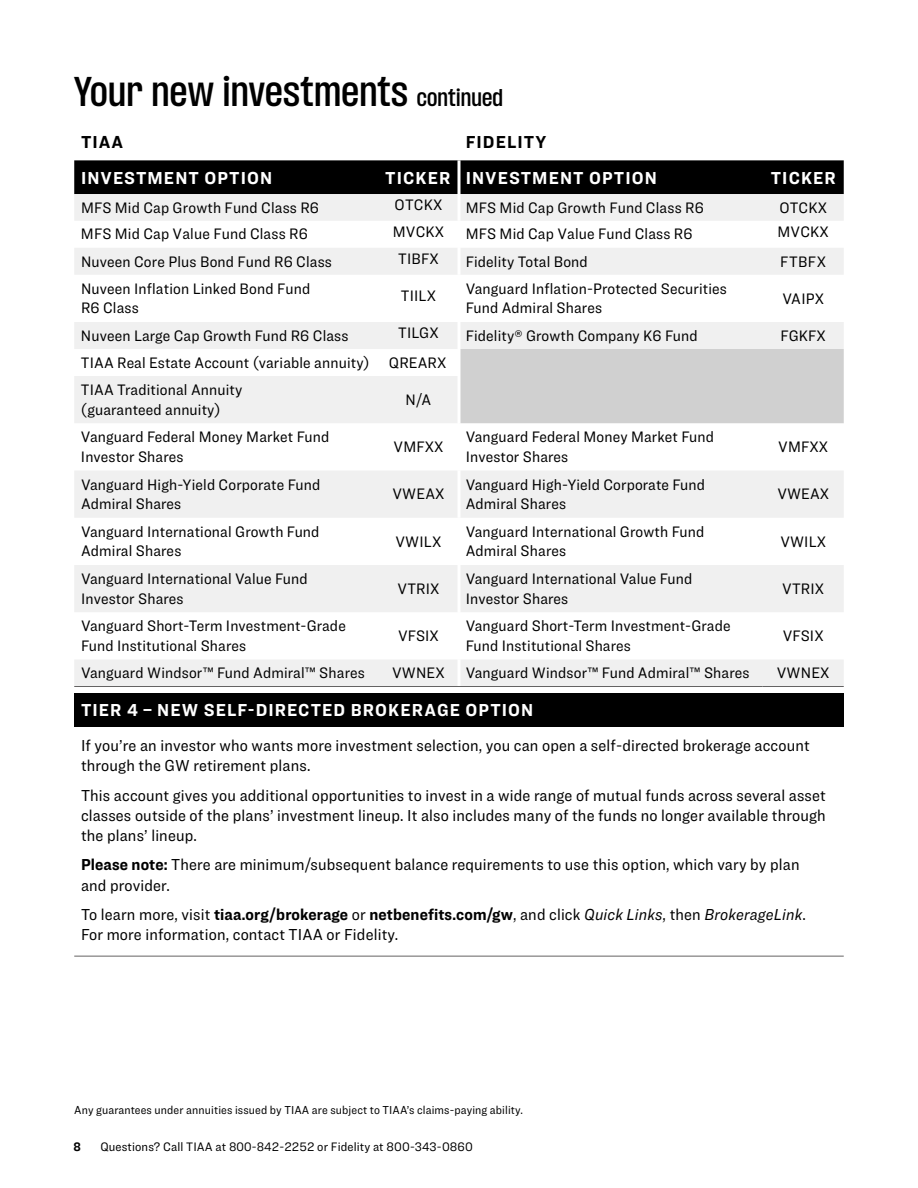
<style>
.page{position:relative;width:918px;height:1188px;background:#fff}
.page>*{position:absolute;margin:0;border:0;box-sizing:border-box;transform-origin:0 0}
.t1{font:600 36px "TIAA Challenger";letter-spacing:.01em;color:#000}
.t2{font:700 18px "Ringside Narrow";letter-spacing:.06em;color:#fff}
.t3{font:700 18px "Ringside Narrow";letter-spacing:.06em;color:#000}
.t4{font:16.5px/20.2px "Ringside Narrow";letter-spacing:.01em;color:#000}
.t5{font:15.75px/19.5px "Ringside Narrow";letter-spacing:.01em;color:#000}
.t6{font:12.75px "Ringside Narrow";letter-spacing:.01em;color:#000}
.t7{font:700 12.75px "Ringside Narrow";color:#000}
.t8{font:12px "Ringside Narrow";letter-spacing:.01em;color:#000}
.s1{font-size:21px}
.s2{font-weight:700}
.s3{font-style:italic}
</style>
<div class="page">
<div style="left:74px;top:160px;width:770px;height:34px;background:#000"></div>
<svg style="left:74px;top:194px;width:770px;height:492px"></svg>
<svg style="left:378px;top:248px;width:466px;height:101px;fill:#f0f0f0"></svg>
<div style="left:460px;top:349px;width:384px;height:74px;background:#d0d0d0"></div>
<hr style="left:458px;top:160px;width:2px;height:34px;background:#fff">
<hr style="left:458px;top:194px;width:2px;height:27px;background:#fff">
<hr style="left:458px;top:221px;width:2px;height:27px;background:#fff">
<hr style="left:458px;top:248px;width:2px;height:27px;background:#fff">
<hr style="left:458px;top:275px;width:2px;height:47px;background:#fff">
<hr style="left:458px;top:322px;width:2px;height:27px;background:#fff">
<hr style="left:458px;top:349px;width:2px;height:27px;background:#fff">
<hr style="left:458px;top:376px;width:2px;height:47px;background:#fff">
<hr style="left:458px;top:423px;width:2px;height:48px;background:#fff">
<hr style="left:458px;top:471px;width:2px;height:47px;background:#fff">
<hr style="left:458px;top:518px;width:2px;height:47px;background:#fff">
<hr style="left:458px;top:565px;width:2px;height:47px;background:#fff">
<hr style="left:458px;top:612px;width:2px;height:48px;background:#fff">
<hr style="left:458px;top:660px;width:2px;height:26px;background:#fff">
<hr style="left:74px;top:686px;width:304px;height:1px;background:#646363">
<hr style="left:378px;top:686px;width:81px;height:1px;background:#646363">
<hr style="left:459px;top:686px;width:304px;height:1px;background:#646363">
<hr style="left:763px;top:686px;width:81px;height:1px;background:#646363">
<div style="left:74px;top:693px;width:770px;height:34px;background:#000"></div>
<hr style="left:74px;top:956px;width:770px;height:1px;background:#646363">
<h1 class="t1" style="left:74px;top:70px;width:430px">Your new investments <span class="s1">continued</span></h1>
<p class="t3" style="left:81px;top:129px;width:44px">TIAA</p>
<p class="t3" style="left:466px;top:129px;width:82px">FIDELITY</p>
<p class="t2" style="left:81px;top:165px;width:193px">INVESTMENT OPTION</p>
<p class="t2" style="left:385px;top:165px;width:273px">TICKER INVESTMENT OPTION</p>
<p class="t2" style="left:771px;top:165px;width:66px">TICKER</p>
<p class="t5" style="left:81px;top:197px;width:240px">MFS Mid Cap Growth Fund Class R6</p>
<p class="t5" style="left:395px;top:194px;width:49px">OTCKX</p>
<p class="t5" style="left:466px;top:197px;width:240px">MFS Mid Cap Growth Fund Class R6</p>
<p class="t5" style="left:779px;top:197px;width:49px">OTCKX</p>
<p class="t5" style="left:81px;top:224px;width:228px">MFS Mid Cap Value Fund Class R6</p>
<p class="t5" style="left:393px;top:221px;width:53px">MVCKX</p>
<p class="t5" style="left:466px;top:224px;width:228px">MFS Mid Cap Value Fund Class R6</p>
<p class="t5" style="left:778px;top:221px;width:53px">MVCKX</p>
<p class="t5" style="left:81px;top:251px;width:253px">Nuveen Core Plus Bond Fund R6 Class</p>
<p class="t5" style="left:398px;top:248px;width:42px">TIBFX</p>
<p class="t5" style="left:466px;top:251px;width:124px">Fidelity Total Bond</p>
<p class="t5" style="left:780px;top:251px;width:47px">FTBFX</p>
<p class="t5" style="left:81px;top:279px;width:231px">Nuveen Inflation Linked Bond Fund<br>R6 Class</p>
<p class="t5" style="left:401px;top:285px;width:37px">TIILX</p>
<p class="t5" style="left:466px;top:279px;width:263px">Vanguard Inflation-Protected Securities<br>Fund Admiral Shares</p>
<p class="t5" style="left:782px;top:288px;width:43px">VAIPX</p>
<p class="t5" style="left:81px;top:325px;width:269px">Nuveen Large Cap Growth Fund R6 Class</p>
<p class="t5" style="left:398px;top:322px;width:42px">TILGX</p>
<p class="t5" style="left:466px;top:325px;width:234px">Fidelity® Growth Company K6 Fund</p>
<p class="t5" style="left:781px;top:325px;width:47px">FGKFX</p>
<p class="t5" style="left:81px;top:348px;width:367px;line-height:27.3px">TIAA Real Estate Account (variable annuity) QREARX<br>TIAA Traditional Annuity</p>
<p class="t5" style="left:81px;top:399px;width:141px">(guaranteed annuity)</p>
<p class="t5" style="left:406px;top:390px;width:27px">N/A</p>
<p class="t5" style="left:81px;top:427px;width:250px">Vanguard Federal Money Market Fund<br>Investor Shares</p>
<p class="t5" style="left:394px;top:437px;width:51px">VMFXX</p>
<p class="t5" style="left:466px;top:427px;width:250px">Vanguard Federal Money Market Fund<br>Investor Shares</p>
<p class="t5" style="left:778px;top:437px;width:51px">VMFXX</p>
<p class="t5" style="left:81px;top:474px;width:241px">Vanguard High-Yield Corporate Fund<br>Admiral Shares</p>
<p class="t5" style="left:393px;top:484px;width:53px">VWEAX</p>
<p class="t5" style="left:466px;top:474px;width:241px">Vanguard High-Yield Corporate Fund<br>Admiral Shares</p>
<p class="t5" style="left:777px;top:484px;width:53px">VWEAX</p>
<p class="t5" style="left:81px;top:522px;width:240px">Vanguard International Growth Fund<br>Admiral Shares</p>
<p class="t5" style="left:396px;top:531px;width:47px">VWILX</p>
<p class="t5" style="left:466px;top:522px;width:240px">Vanguard International Growth Fund<br>Admiral Shares</p>
<p class="t5" style="left:780px;top:531px;width:47px">VWILX</p>
<p class="t5" style="left:81px;top:569px;width:228px">Vanguard International Value Fund<br>Investor Shares</p>
<p class="t5" style="left:398px;top:579px;width:44px">VTRIX</p>
<p class="t5" style="left:466px;top:569px;width:228px">Vanguard International Value Fund<br>Investor Shares</p>
<p class="t5" style="left:782px;top:579px;width:44px">VTRIX</p>
<p class="t5" style="left:81px;top:616px;width:266px">Vanguard Short-Term Investment-Grade<br>Fund Institutional Shares</p>
<p class="t5" style="left:398px;top:626px;width:42px">VFSIX</p>
<p class="t5" style="left:466px;top:616px;width:266px">Vanguard Short-Term Investment-Grade<br>Fund Institutional Shares</p>
<p class="t5" style="left:783px;top:626px;width:42px">VFSIX</p>
<p class="t5" style="left:81px;top:663px;width:285px">Vanguard Windsor™ Fund Admiral™ Shares</p>
<p class="t5" style="left:392px;top:663px;width:54px">VWNEX</p>
<p class="t5" style="left:466px;top:663px;width:285px">Vanguard Windsor™ Fund Admiral™ Shares</p>
<p class="t5" style="left:777px;top:663px;width:54px">VWNEX</p>
<p class="t2" style="left:81px;top:697px;width:454px">TIER 4 – NEW SELF-DIRECTED BROKERAGE OPTION</p>
<p class="t4" style="left:81px;top:735px;width:730px">If you’re an investor who wants more investment selection, you can open a self-directed brokerage account through the GW retirement plans.</p>
<p class="t4" style="left:81px;top:785px;width:746px;text-align:justify">This account gives you additional opportunities to invest in a wide range of mutual funds across several asset classes outside of the plans’ investment lineup. It also includes many of the funds no longer available through the plans’ lineup.</p>
<p class="t4" style="left:81px;top:854px;width:720px"><span class="s2">Please note:</span> There are minimum/subsequent balance requirements to use this option, which vary by plan and provider.</p>
<p class="t4" style="left:81px;top:904px;width:726px">To learn more, visit <span class="s2">tiaa.org/brokerage</span> or <span class="s2">netbenefits.com/gw</span>, and click <span class="s3">Quick Links</span>, then <span class="s3">BrokerageLink</span>.<br>For more information, contact TIAA or Fidelity.</p>
<p class="t8" style="left:74px;top:1101px;width:450px">Any guarantees under annuities issued by TIAA are subject to TIAA’s claims-paying ability.</p>
<p class="t7" style="left:73px;top:1137px;width:9px">8</p>
<p class="t6" style="left:100px;top:1137px;width:374px">Questions? Call TIAA at 800-842-2252 or Fidelity at 800-343-0860</p>
</div>
